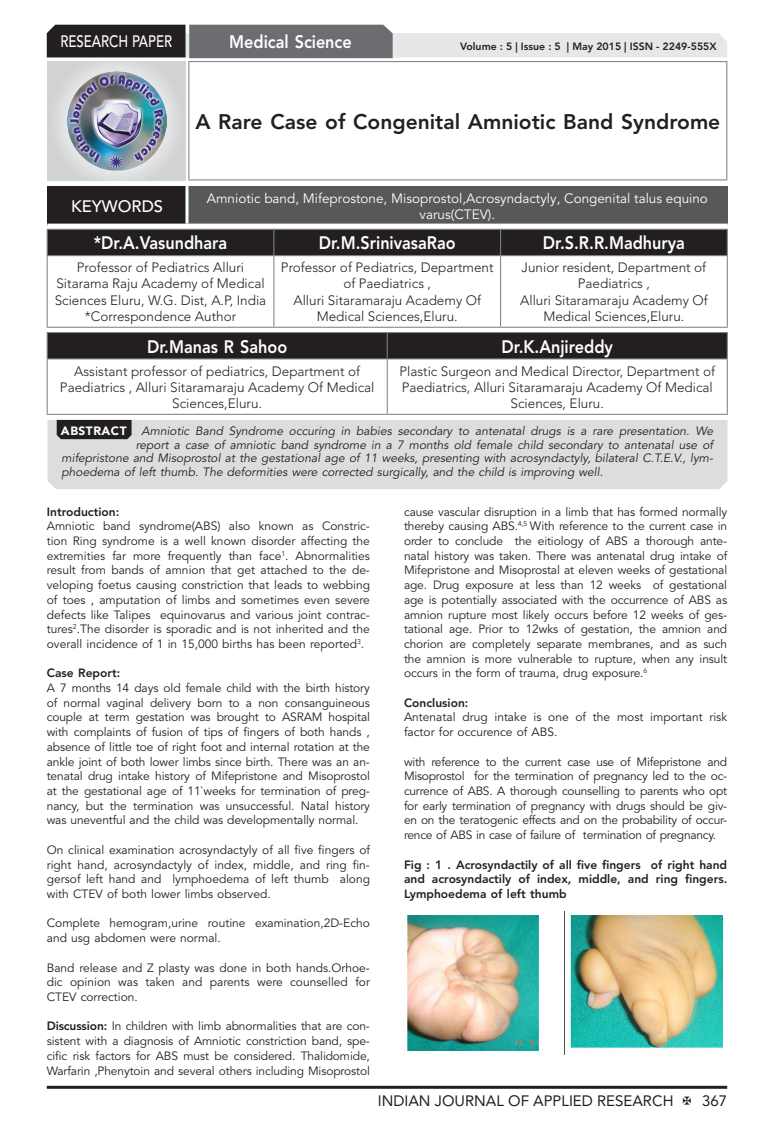
<style>
.page{position:relative;width:774px;height:1136px;background:#fff}
.page>*{position:absolute;margin:0;border:0;box-sizing:border-box;transform-origin:0 0}
.IJAR_Articles_Head{font:800 21px "Avenir LT Std";color:#231f20}
.IJAR_Author_Name{font:800 18px "Avenir LT Std";color:#fff;scale:.9 1}
.IJAR_Address{font:500 16.5px "Avenir LT Std";color:#fff;scale:.8 1}
.IJAR_Address-2{font:500 16.5px "Avenir LT Std";color:#fff}
.t1{font:15px "Avenir LT Std";color:#231f20}
.IJAR_Address-3{font:300 13.5px/16.2px "Avenir LT Std";color:#231f20;text-align:center}
.IJAR_Address-4{font:13.5px/16.2px "Avenir LT Std";color:#fff;text-align:center}
.IJAR_Body_Text{font:12px/14.7px "Avenir LT Std";color:#231f20;text-align:justify}
.IJAR_Body_Text-2{font:italic 12px "Avenir LT Std";color:#231f20}
.IJAR_Bold{font:800 12px/14.7px "Avenir LT Std";color:#231f20;text-align:justify}
.t2{font:900 12px "Avenir LT Std";letter-spacing:.04em;color:#fff}
.t3{font:800 10.5px "Avenir LT Std";color:#231f20}
.s1{font-weight:800}
</style>
<div class="page">
<hr style="left:47px;top:1085px;width:680px;height:3px;background:#231f20">
<div style="left:48px;top:62px;width:137px;height:118px;background:linear-gradient(to right,#d9dadc,#d8d9db)"></div>
<img style="left:68px;top:71px;width:99px;height:100px">
<svg style="left:47px;top:25px;width:680px;height:33px;background:#9e9e9f"></svg>
<hr style="left:188px;top:61px;width:539px;height:1px;background:#808285">
<hr style="left:188px;top:62px;width:1px;height:117px;background:#808285">
<hr style="left:726px;top:62px;width:1px;height:117px;background:#808285">
<hr style="left:188px;top:179px;width:539px;height:1px;background:#808285">
<div style="left:47px;top:229px;width:681px;height:26px;background:#231f20"></div>
<hr style="left:47px;top:255px;width:227px;height:1px;background:#808285">
<hr style="left:47px;top:256px;width:1px;height:71px;background:#808285">
<hr style="left:274px;top:255px;width:227px;height:1px;background:#808285">
<hr style="left:273px;top:256px;width:1px;height:71px;background:#808285">
<hr style="left:501px;top:255px;width:227px;height:1px;background:#808285">
<hr style="left:500px;top:256px;width:1px;height:71px;background:#808285">
<hr style="left:727px;top:256px;width:1px;height:71px;background:#808285">
<hr style="left:47px;top:327px;width:227px;height:1px;background:#808285">
<hr style="left:274px;top:327px;width:227px;height:1px;background:#808285">
<hr style="left:501px;top:327px;width:227px;height:1px;background:#808285">
<div style="left:47px;top:332px;width:681px;height:26px;background:#231f20"></div>
<hr style="left:47px;top:358px;width:340px;height:1px;background:#808285">
<hr style="left:47px;top:359px;width:1px;height:55px;background:#808285">
<hr style="left:387px;top:358px;width:341px;height:1px;background:#808285">
<hr style="left:387px;top:359px;width:1px;height:55px;background:#808285">
<hr style="left:727px;top:359px;width:1px;height:55px;background:#808285">
<hr style="left:47px;top:414px;width:340px;height:1px;background:#808285">
<hr style="left:387px;top:414px;width:341px;height:1px;background:#808285">
<div style="left:47px;top:186px;width:140px;height:39px;background:#231f20"></div>
<div style="left:187px;top:186px;width:541px;height:39px;background:#57585a"></div>
<hr style="left:185px;top:186px;width:3px;height:37px;background:#fff">
<hr style="left:47px;top:223px;width:140px;height:3px;background:#fff">
<hr style="left:187px;top:223px;width:541px;height:3px;background:#fff">
<div style="left:48px;top:420px;width:679px;height:69px;background:#dcdddf"></div>
<svg style="left:57px;top:420px;width:75px;height:19px"></svg>
<img style="left:407px;top:911px;width:316px;height:142px">
<h3 class="IJAR_Address" style="left:60px;top:32px;width:141px">RESEARCH PAPER</h3>
<p class="IJAR_Author_Name" style="left:229px;top:31px;width:138px">Medical Science</p>
<p class="t3" style="left:460px;top:41px;width:258px">Volume : 5 | Issue : 5 | May 2015 | ISSN - 2249-555X</p>
<p class="IJAR_Articles_Head" style="left:195px;top:109px;width:526px">A Rare Case of Congenital Amniotic Band Syndrome</p>
<p class="IJAR_Address-2" style="left:71px;top:196px;width:94px">KEYWORDS</p>
<p class="IJAR_Address-4" style="left:207px;top:190px;width:503px">Amniotic band, Mifeprostone, Misoprostol,Acrosyndactyly, Congenital talus equino varus(CTEV).</p>
<p class="IJAR_Author_Name" style="left:94px;top:232px;width:150px">*Dr.A.Vasundhara</p>
<p class="IJAR_Author_Name" style="left:319px;top:232px;width:154px">Dr.M.SrinivasaRao</p>
<p class="IJAR_Author_Name" style="left:543px;top:232px;width:159px">Dr.S.R.R.Madhurya</p>
<p class="IJAR_Address-3" style="left:55px;top:259px;width:213px">Professor of Pediatrics Alluri<br>Sitarama Raju Academy of Medical<br>Sciences Eluru, W.G. Dist, A.P, India</p>
<p class="IJAR_Address-3" style="left:85px;top:308px;width:153px">*Correspondence Author</p>
<p class="IJAR_Address-3" style="left:281px;top:259px;width:214px">Professor of Pediatrics, Department of Paediatrics ,</p>
<p class="IJAR_Address-3" style="left:293px;top:292px;width:189px">Alluri Sitaramaraju Academy Of<br>Medical Sciences,Eluru.</p>
<p class="IJAR_Address-3" style="left:522px;top:259px;width:186px">Junior resident, Department of<br>Paediatrics ,</p>
<p class="IJAR_Address-3" style="left:520px;top:292px;width:189px">Alluri Sitaramaraju Academy Of<br>Medical Sciences,Eluru.</p>
<p class="IJAR_Author_Name" style="left:147px;top:335px;width:157px">Dr.Manas R Sahoo</p>
<p class="IJAR_Author_Name" style="left:502px;top:335px;width:125px">Dr.K.Anjireddy</p>
<p class="IJAR_Address-3" style="left:60px;top:363px;width:316px">Assistant professor of pediatrics, Department of<br>Paediatrics , Alluri Sitaramaraju Academy Of Medical<br>Sciences,Eluru.</p>
<p class="IJAR_Address-3" style="left:399px;top:363px;width:317px">Plastic Surgeon and Medical Director, Department of<br>Paediatrics, Alluri Sitaramaraju Academy Of Medical<br>Sciences, Eluru.</p>
<p class="t2" style="left:61px;top:423px;width:67px">ABSTRACT</p>
<p class="IJAR_Body_Text-2" style="left:142px;top:424px;width:573px">Amniotic Band Syndrome occuring in babies secondary to antenatal drugs is a rare presentation. We</p>
<p class="IJAR_Body_Text-2" style="left:136px;top:437px;width:579px">report a case of amniotic band syndrome in a 7 months old female child secondary to antenatal use of</p>
<p class="IJAR_Body_Text-2" style="left:62px;top:451px;width:653px">mifepristone and Misoprostol at the gestational age of 11 weeks, presenting with acrosyndactyly, bilateral C.T.E.V., lym-</p>
<p class="IJAR_Body_Text-2" style="left:62px;top:464px;width:543px">phoedema of left thumb. The deformities were corrected surgically, and the child is improving well.</p>
<p class="IJAR_Bold" style="left:47px;top:504px;width:74px">Introduction:</p>
<p class="IJAR_Body_Text" style="left:47px;top:519px;width:325px">Amniotic band syndrome(ABS) also known as Constric&shy;tion Ring syndrome is a well known disorder affecting the extremities far more frequently than face<sup>1</sup>. Abnormalities result from bands of amnion that get attached to the de&shy;veloping foetus causing constriction that leads to webbing of toes , amputation of limbs and sometimes even severe defects like Talipes equinovarus and various joint contrac&shy;tures<sup>2</sup>.The disorder is sporadic and is not inherited and the overall incidence of 1 in 15,000 births has been reported<sup>3</sup>.</p>
<p class="IJAR_Bold" style="left:47px;top:665px;width:75px">Case Report:</p>
<p class="IJAR_Body_Text" style="left:47px;top:680px;width:325px">A 7 months 14 days old female child with the birth history of normal vaginal delivery born to a non consanguineous couple at term gestation was brought to ASRAM hospital with complaints of fusion of tips of fingers of both hands , absence of little toe of right foot and internal rotation at the ankle joint of both lower limbs since birth. There was an an&shy;tenatal drug intake history of Mifepristone and Misoprostol at the gestational age of 11`weeks for termination of preg&shy;nancy, but the termination was unsuccessful. Natal history was uneventful and the child was developmentally normal.</p>
<p class="IJAR_Body_Text" style="left:47px;top:842px;width:325px">On clinical examination acrosyndactyly of all five fingers of right hand, acrosyndactyly of index, middle, and ring fin&shy;gersof left hand and lymphoedema of left thumb along with CTEV of both lower limbs observed.</p>
<p class="IJAR_Body_Text" style="left:47px;top:916px;width:325px">Complete hemogram,urine routine examination,2D-Echo and usg abdomen were normal.</p>
<p class="IJAR_Body_Text" style="left:47px;top:960px;width:325px">Band release and Z plasty was done in both hands.Orhoe&shy;dic opinion was taken and parents were counselled for CTEV correction.</p>
<p class="IJAR_Body_Text" style="left:47px;top:1019px;width:325px"><span class="s1">Discussion:</span> In children with limb abnormalities that are con&shy;sistent with a diagnosis of Amniotic constriction band, spe&shy;cific risk factors for ABS must be considered. Thalidomide, Warfarin ,Phenytoin and several others including Misoprostol</p>
<p class="IJAR_Body_Text" style="left:404px;top:504px;width:325px">cause vascular disruption in a limb that has formed normally thereby causing ABS.<sup>4,5</sup> With reference to the current case in order to conclude the eitiology of ABS a thorough ante&shy;natal history was taken. There was antenatal drug intake of Mifepristone and Misoprostal at eleven weeks of gestational age. Drug exposure at less than 12 weeks of gestational age is potentially associated with the occurrence of ABS as amnion rupture most likely occurs before 12 weeks of ges&shy;tational age. Prior to 12wks of gestation, the amnion and chorion are completely separate membranes, and as such the amnion is more vulnerable to rupture, when any insult occurs in the form of trauma, drug exposure.<sup>6</sup></p>
<p class="IJAR_Bold" style="left:404px;top:695px;width:66px">Conclusion:</p>
<p class="IJAR_Body_Text" style="left:404px;top:710px;width:325px">Antenatal drug intake is one of the most important risk factor for occurence of ABS.</p>
<p class="IJAR_Body_Text" style="left:404px;top:754px;width:325px">with reference to the current case use of Mifepristone and Misoprostol for the termination of pregnancy led to the oc&shy;currence of ABS. A thorough counselling to parents who opt for early termination of pregnancy with drugs should be giv&shy;en on the teratogenic effects and on the probability of occur&shy;rence of ABS in case of failure of termination of pregnancy.</p>
<p class="IJAR_Bold" style="left:404px;top:857px;width:325px">Fig : 1 . Acrosyndactily of all five fingers of right hand and acrosyndactily of index, middle, and ring fingers.<br>Lymphoedema of left thumb</p>
<p class="t1" style="left:378px;top:1091px;width:297px">INDIAN JOURNAL OF APPLIED RESEARCH</p>
<p class="t1" style="left:702px;top:1091px;width:27px">367</p>
</div>
